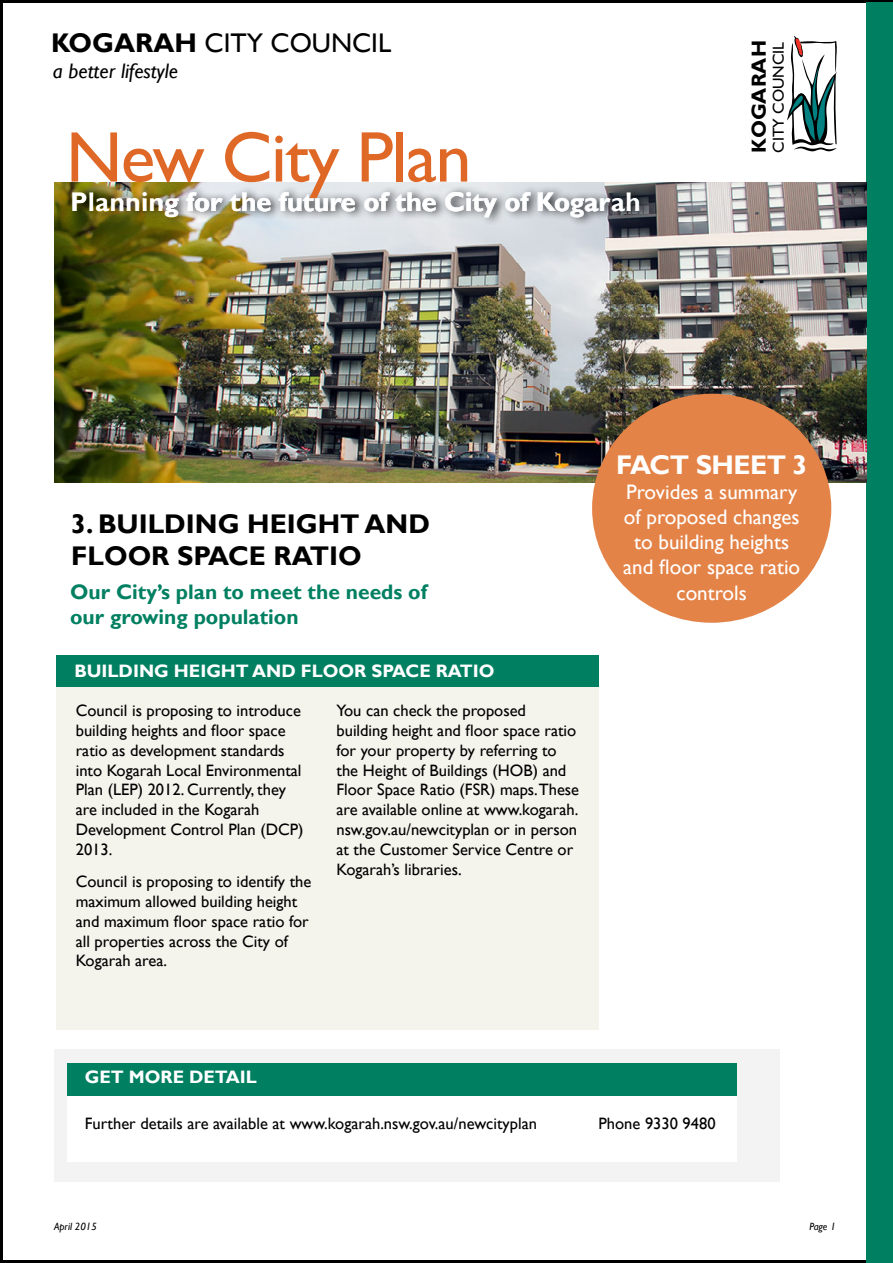
<style>
.page{position:relative;width:893px;height:1263px;background:#fff}
.page>*{position:absolute;margin:0;border:0;box-sizing:border-box;transform-origin:0 0}
.t1{font:72px "Gill Sans";letter-spacing:-.02em;color:#df6826}
.t2{font:700 27px "Gill Sans";color:#fff}
.t3{font:700 27px/32.4px "Gill Sans";color:#000}
.t4{font:27px "Gill Sans";color:#000}
.t5{font:700 27px "Gill Sans";letter-spacing:-.02em;color:#fff}
.t6{font:21px/25.2px "Gill Sans";color:#fff;text-align:center}
.t7{font:700 21px/25.2px "Gill Sans";color:#008061}
.t8{font:italic 21px "Gill Sans";color:#000}
.t9{font:700 20.55px "Gill Sans";color:#000}
.t10{font:700 18px "Gill Sans";color:#fff}
.t11{font:16.5px/19.8px "Gill Sans";color:#000}
.t12{font:16.05px "Gill Sans";color:#000}
.t13{font:italic 10.5px "Gill Sans";color:#000}
.s1{font-weight:700}
</style>
<div class="page">
<div style="left:866px;top:3px;width:27px;height:1260px;background:#008061"></div>
<div style="left:56px;top:687px;width:542px;height:342px;background:#f4f3ec"></div>
<div style="left:56px;top:656px;width:542px;height:31px;background:#008061"></div>
<img style="left:54px;top:183px;width:812px;height:299px">
<svg style="left:787px;top:36px;width:50px;height:115px"></svg>
<div style="left:592px;top:394px;width:239px;height:229px;background:#e48347;border-radius:50%"></div>
<div style="left:54px;top:1049px;width:725px;height:133px;background:#f3f3f3"></div>
<div style="left:67px;top:1063px;width:670px;height:33px;background:#008061"></div>
<div style="left:67px;top:1096px;width:670px;height:65px;background:#fff"></div>
<div style="left:68px;top:185px;width:583px;height:42px;background:#000;opacity:.82"></div>
<h2 class="t4" style="left:51px;top:28px;width:342px"><span class="s1">KOGARAH</span> CITY COUNCIL</h2>
<p class="t8" style="left:53px;top:59px;width:126px">a better lifestyle</p>
<h1 class="t1" style="left:66px;top:115px;width:407px">New City Plan</h1>
<h2 class="t2" style="left:70px;top:186px;width:572px">Planning for the future of the City of Kogarah</h2>
<p class="t9" style="left:747px;top:153px;width:114px;rotate:-90deg">KOGARAH</p>
<p class="t12" style="left:769px;top:153px;width:112px;rotate:-90deg">CITY COUNCIL</p>
<h2 class="t3" style="left:71px;top:508px;width:360px">3. BUILDING HEIGHT AND<br>FLOOR SPACE RATIO</h2>
<p class="t7" style="left:70px;top:580px;width:358px">Our City’s plan to meet the needs of our growing population</p>
<p class="t10" style="left:75px;top:660px;width:421px">BUILDING HEIGHT AND FLOOR SPACE RATIO</p>
<p class="t11" style="left:76px;top:701px;width:229px">Council is proposing to introduce building heights and floor space ratio as development standards into Kogarah Local Environmental<br>Plan (LEP) 2012. Currently, they are included in the Kogarah<br>Development Control Plan (DCP)<br>2013.</p>
<p class="t11" style="left:76px;top:872px;width:237px">Council is proposing to identify the maximum allowed building height and maximum floor space ratio for all properties across the City of<br>Kogarah area.</p>
<p class="t11" style="left:336px;top:701px;width:244px">You can check the proposed building height and floor space ratio for your property by referring to the Height of Buildings (HOB) and<br>Floor Space Ratio (FSR) maps.These are available online at www.kogarah. nsw.gov.au/newcityplan or in person at the Customer Service Centre or<br>Kogarah’s libraries.</p>
<h2 class="t5" style="left:616px;top:448px;width:193px">FACT SHEET 3</h2>
<p class="t6" style="left:623px;top:480px;width:178px">Provides a summary of proposed changes to building heights and floor space ratio controls</p>
<p class="t10" style="left:85px;top:1066px;width:174px">GET MORE DETAIL</p>
<p class="t11" style="left:85px;top:1114px;width:454px">Further details are available at www.kogarah.nsw.gov.au/newcityplan</p>
<p class="t11" style="left:598px;top:1114px;width:119px">Phone 9330 9480</p>
<p class="t13" style="left:54px;top:1220px;width:44px">April 2015</p>
<p class="t13" style="left:809px;top:1220px;width:28px">Page 1</p>
</div>
